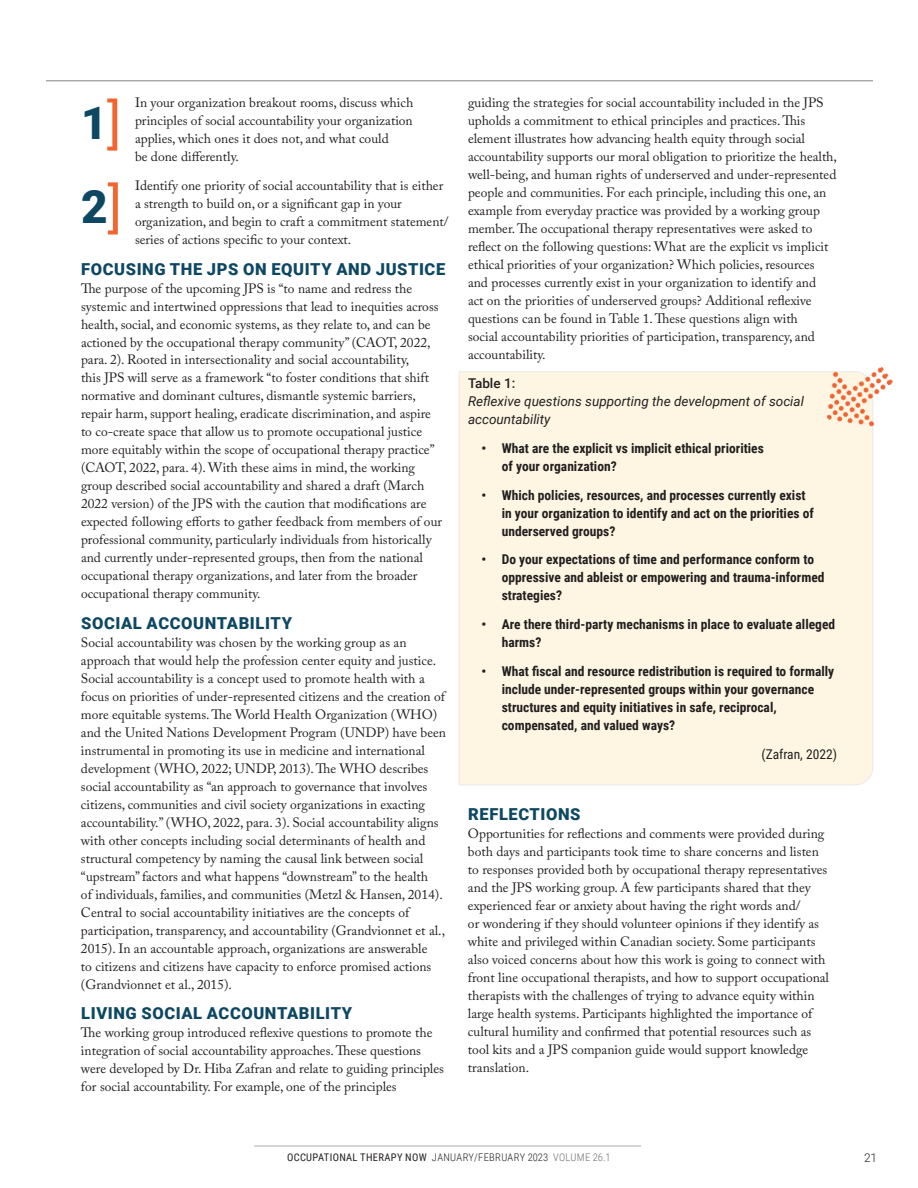
<style>
.page{position:relative;width:918px;height:1188px;background:#fff}
.page>*{position:absolute;margin:0;border:0;box-sizing:border-box;transform-origin:0 0}
.t1{font:900 45.9px "Roboto";color:#0e4762}
.t2{font:900 45px "Roboto";color:#0e4762}
.t3{font:900 16.5px "Roboto";letter-spacing:.035em;color:#0e4762}
.t4{font:13.5px/18px "Adobe Caslon Pro";color:#231f20}
.t5{font:700 13.5px/18px "Roboto Condensed";color:#231f20}
.t6{font:italic 13.5px/18px "Roboto";color:#231f20}
.t7{font:13.5px "Roboto Condensed";color:#231f20}
.t8{font:500 13.5px "Roboto";color:#231f20}
.t9{font:300 12px "Roboto";color:#231f20}
.t10{font:10.5px "Roboto Condensed";letter-spacing:.035em;color:#231f20}
.s1{font-weight:400;font-size:54px;color:#f26530}
.s2{font-weight:300}
.s3{font-weight:300;color:#6c6d70}
</style>
<div class="page">
<hr style="left:46px;top:81px;width:827px;height:1px;background:#808285">
<hr style="left:254px;top:1146px;width:387px;height:1px;background:#a8a9ad">
<div style="left:459px;top:371px;width:414px;height:414px;background:#fef6e2"></div>
<img style="left:806px;top:367px;width:87px;height:81px">
<p class="t4" style="left:135px;top:94px;width:280px">In your organization breakout rooms, discuss which principles of social accountability your organization applies, which ones it does not, and what could<br>be done differently.</p>
<p class="t4" style="left:135px;top:177px;width:315px">Identify one priority of social accountability that is either a strength to build on, or a significant gap in your organization, and begin to craft a commitment statement/ series of actions specific to your context.</p>
<p class="t3" style="left:81px;top:257px;width:366px">FOCUSING THE JPS ON EQUITY AND JUSTICE</p>
<p class="t4" style="left:81px;top:279px;width:363px">The purpose of the upcoming JPS is “to name and redress the systemic and intertwined oppressions that lead to inequities across health, social, and economic systems, as they relate to, and can be actioned by the occupational therapy community” (CAOT, 2022, para. 2). Rooted in intersectionality and social accountability,<br>this JPS will serve as a framework “to foster conditions that shift normative and dominant cultures, dismantle systemic barriers, repair harm, support healing, eradicate discrimination, and aspire to co-create space that allow us to promote occupational justice more equitably within the scope of occupational therapy practice” (CAOT, 2022, para. 4). With these aims in mind, the working group described social accountability and shared a draft (March 2022 version) of the JPS with the caution that modifications are expected following efforts to gather feedback from members of our professional community, particularly individuals from historically and currently under-represented groups, then from the national occupational therapy organizations, and later from the broader occupational therapy community.</p>
<p class="t3" style="left:81px;top:611px;width:212px">SOCIAL ACCOUNTABILITY</p>
<p class="t4" style="left:81px;top:633px;width:367px">Social accountability was chosen by the working group as an approach that would help the profession center equity and justice.<br>Social accountability is a concept used to promote health with a focus on priorities of under-represented citizens and the creation of more equitable systems. The World Health Organization (WHO) and the United Nations Development Program (UNDP) have been instrumental in promoting its use in medicine and international development (WHO, 2022; UNDP, 2013). The WHO describes social accountability as “an approach to governance that involves citizens, communities and civil society organizations in exacting accountability.” (WHO, 2022, para. 3). Social accountability aligns with other concepts including social determinants of health and structural competency by naming the causal link between social “upstream” factors and what happens “downstream” to the health<br>of individuals, families, and communities (Metzl &amp; Hansen, 2014).<br>Central to social accountability initiatives are the concepts of participation, transparency, and accountability (Grandvionnet et al., 2015). In an accountable approach, organizations are answerable<br>to citizens and citizens have capacity to enforce promised actions (Grandvionnet et al., 2015).</p>
<p class="t3" style="left:81px;top:1002px;width:272px">LIVING SOCIAL ACCOUNTABILITY</p>
<p class="t4" style="left:81px;top:1023px;width:364px">The working group introduced reflexive questions to promote the integration of social accountability approaches. These questions were developed by Dr. Hiba Zafran and relate to guiding principles for social accountability. For example, one of the principles</p>
<h2 class="t2" style="left:81px;top:92px;width:42px">1<span class="s1">]</span></h2>
<h1 class="t1" style="left:81px;top:175px;width:42px">2<span class="s1">]</span></h1>
<p class="t4" style="left:468px;top:94px;width:371px">guiding the strategies for social accountability included in the JPS upholds a commitment to ethical principles and practices. This element illustrates how advancing health equity through social accountability supports our moral obligation to prioritize the health, well-being, and human rights of underserved and under-represented people and communities. For each principle, including this one, an example from everyday practice was provided by a working group member. The occupational therapy representatives were asked to reflect on the following questions: What are the explicit vs implicit ethical priorities of your organization? Which policies, resources and processes currently exist in your organization to identify and<br>act on the priorities of underserved groups? Additional reflexive questions can be found in Table 1. These questions align with<br>social accountability priorities of participation, transparency, and accountability.</p>
<p class="t8" style="left:468px;top:374px;width:49px">Table 1:</p>
<p class="t6" style="left:468px;top:392px;width:337px">Reflexive questions supporting the development of social accountability</p>
<p class="t5" style="left:502px;top:439px;width:264px;text-indent:-20px">• What are the explicit vs implicit ethical priorities of your organization?</p>
<p class="t5" style="left:502px;top:485px;width:314px;text-indent:-20px">• Which policies, resources, and processes currently exist in your organization to identify and act on the priorities of underserved groups?</p>
<p class="t5" style="left:502px;top:550px;width:324px;text-indent:-20px">• Do your expectations of time and performance conform to oppressive and ableist or empowering and trauma-informed strategies?</p>
<p class="t5" style="left:502px;top:615px;width:335px;text-indent:-20px">• Are there third-party mechanisms in place to evaluate alleged harms?</p>
<p class="t5" style="left:502px;top:662px;width:334px;text-indent:-20px">• What fiscal and resource redistribution is required to formally include under-represented groups within your governance structures and equity initiatives in safe, reciprocal, compensated, and valued ways?</p>
<p class="t7" style="left:761px;top:745px;width:77px">(Zafran, 2022)</p>
<p class="t3" style="left:468px;top:802px;width:114px">REFLECTIONS</p>
<p class="t4" style="left:468px;top:824px;width:363px">Opportunities for reflections and comments were provided during both days and participants took time to share concerns and listen to responses provided both by occupational therapy representatives and the JPS working group. A few participants shared that they experienced fear or anxiety about having the right words and/<br>or wondering if they should volunteer opinions if they identify as white and privileged within Canadian society. Some participants also voiced concerns about how this work is going to connect with front line occupational therapists, and how to support occupational therapists with the challenges of trying to advance equity within large health systems. Participants highlighted the importance of cultural humility and confirmed that potential resources such as tool kits and a JPS companion guide would support knowledge translation.</p>
<p class="t10" style="left:287px;top:1150px;width:325px">OCCUPATIONAL THERAPY NOW <span class="s2">JANUARY/FEBRUARY 2023</span> <span class="s3">VOLUME 26.1</span></p>
<p class="t9" style="left:864px;top:1149px;width:15px">21</p>
</div>
